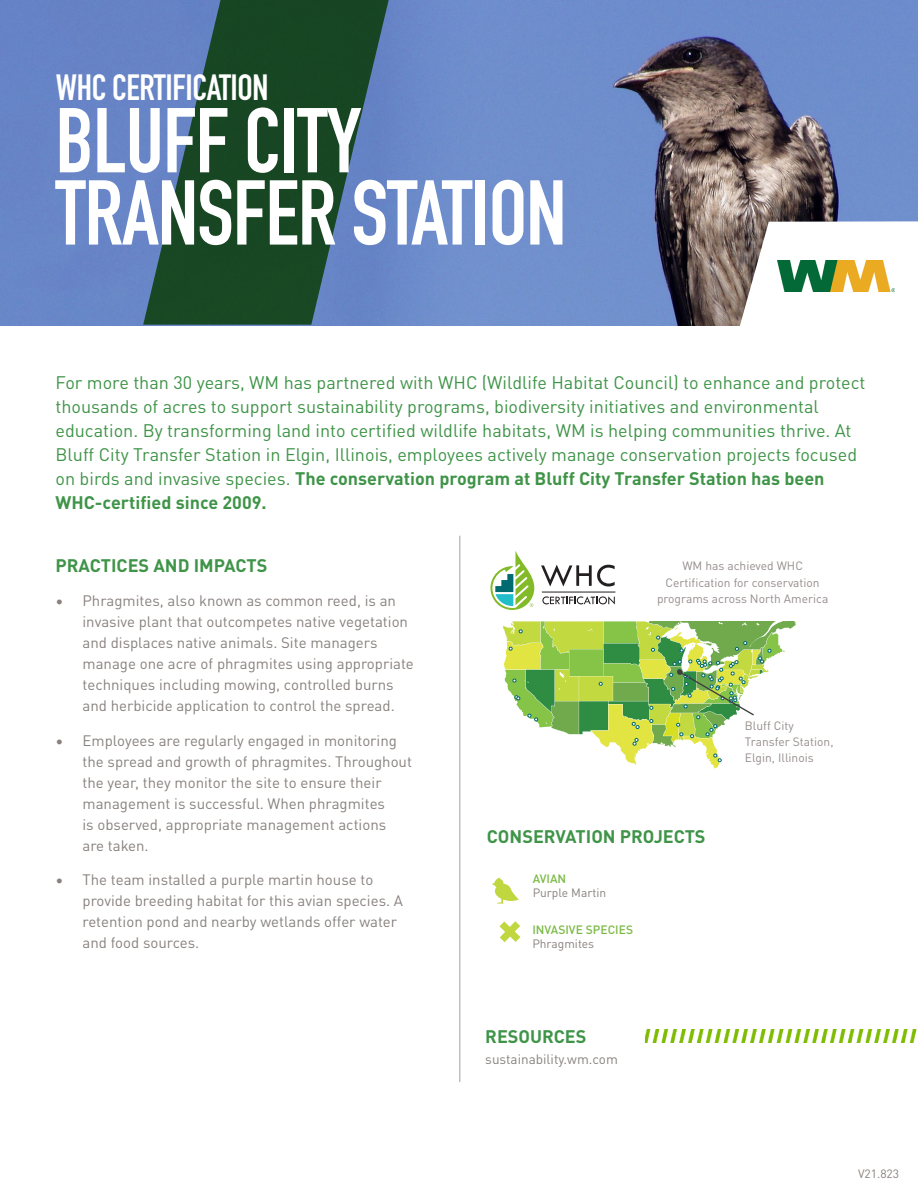
<style>
.page{position:relative;width:918px;height:1188px;background:#fff}
.page>*{position:absolute;margin:0;border:0;box-sizing:border-box;transform-origin:0 0}
.t1{font:700 90.3px/72.3px "DIN Condensed";letter-spacing:-.01em;color:#fff}
.t2{font:700 36px "DIN Condensed";letter-spacing:-.01em;color:#fff}
.t3{font:18px/24px "DINOT";color:#3f9448}
.t4{font:700 18px "DINOT";color:#3f9448}
.t5{font:15px/21px "DINOT";color:#88817e}
.t6{font:13.5px "DINOT";color:#88817e}
.t7{font:12px/16.2px "DINOT";color:#948d8b;text-align:center}
.t8{font:500 12px/14.4px "DINOT";color:#79b943}
.Text_2{font:12px "DINOT";color:#88817e}
.s1{font-weight:700}
.s2{font-weight:400;color:#88817e}
</style>
<div class="page">
<img style="left:0;top:1px;width:918px;height:324px">
<svg style="left:739px;top:221px;width:179px;height:105px"></svg>
<hr style="left:459px;top:536px;width:1px;height:546px;background:#c1c1b9">
<img style="left:778px;top:260px;width:117px;height:32px">
<svg style="left:142px;top:0;width:248px;height:325px;background:#305a57"></svg>
<svg style="left:503px;top:621px;width:293px;height:148px"></svg>
<img style="left:645px;top:1030px;width:272px;height:12px">
<svg style="left:490px;top:551px;width:44px;height:59px"></svg>
<svg style="left:541px;top:565px;width:74px;height:22px"></svg>
<svg style="left:542px;top:596px;width:73px;height:9px"></svg>
<hr style="left:542px;top:592px;width:73px;height:1px;background:#231f20">
<svg style="left:492px;top:878px;width:27px;height:26px"></svg>
<svg style="left:500px;top:921px;width:20px;height:21px"></svg>
<p class="t2" style="left:56px;top:63px;width:214px">WHC CERTIFICATION</p>
<p class="t1" style="left:56px;top:104px;width:512px">BLUFF CITY<br>TRANSFER STATION</p>
<p class="t3" style="left:56px;top:369px;width:812px">For more than 30 years, WM has partnered with WHC (Wildlife Habitat Council) to enhance and protect thousands of acres to support sustainability programs, biodiversity initiatives and environmental education. By transforming land into certified wildlife habitats, WM is helping communities thrive. At Bluff City Transfer Station in Elgin, Illinois, employees actively manage conservation projects focused on birds and invasive species. <span class="s1">The conservation program at Bluff City Transfer Station has been WHC-certified since 2009.</span></p>
<p class="t4" style="left:56px;top:551px;width:213px">PRACTICES AND IMPACTS</p>
<p class="t5" style="left:82px;top:589px;width:333px;text-indent:-27px">• Phragmites, also known as common reed, is an invasive plant that outcompetes native vegetation and displaces native animals. Site managers manage one acre of phragmites using appropriate techniques including mowing, controlled burns and herbicide application to control the spread.</p>
<p class="t5" style="left:82px;top:729px;width:331px;text-indent:-27px">• Employees are regularly engaged in monitoring the spread and growth of phragmites. Throughout the year, they monitor the site to ensure their management is successful. When phragmites<br>is observed, appropriate management actions<br>are taken.</p>
<p class="t5" style="left:82px;top:868px;width:322px;text-indent:-27px">• The team installed a purple martin house to provide breeding habitat for this avian species. A retention pond and nearby wetlands offer water and food sources.</p>
<p class="t7" style="left:657px;top:557px;width:173px">WM has achieved WHC<br>Certification for conservation programs across North America</p>
<p class="t4" style="left:487px;top:822px;width:220px">CONSERVATION PROJECTS</p>
<p class="t8" style="left:533px;top:870px;width:35px">AVIAN</p>
<p class="Text_2" style="left:533px;top:884px;width:75px">Purple Martin</p>
<p class="t8" style="left:532px;top:921px;width:102px">INVASIVE SPECIES<br><span class="s2">Phragmites</span></p>
<p class="t4" style="left:485px;top:1022px;width:103px">RESOURCES</p>
<p class="t6" style="left:485px;top:1049px;width:134px">sustainability.wm.com</p>
<p class="t7" style="left:745px;top:716px;width:90px;text-align:left">Bluff City<br>Transfer Station,<br>Elgin, Illinois</p>
<p class="Text_2" style="left:858px;top:1164px;width:43px">V21.823</p>
</div>
